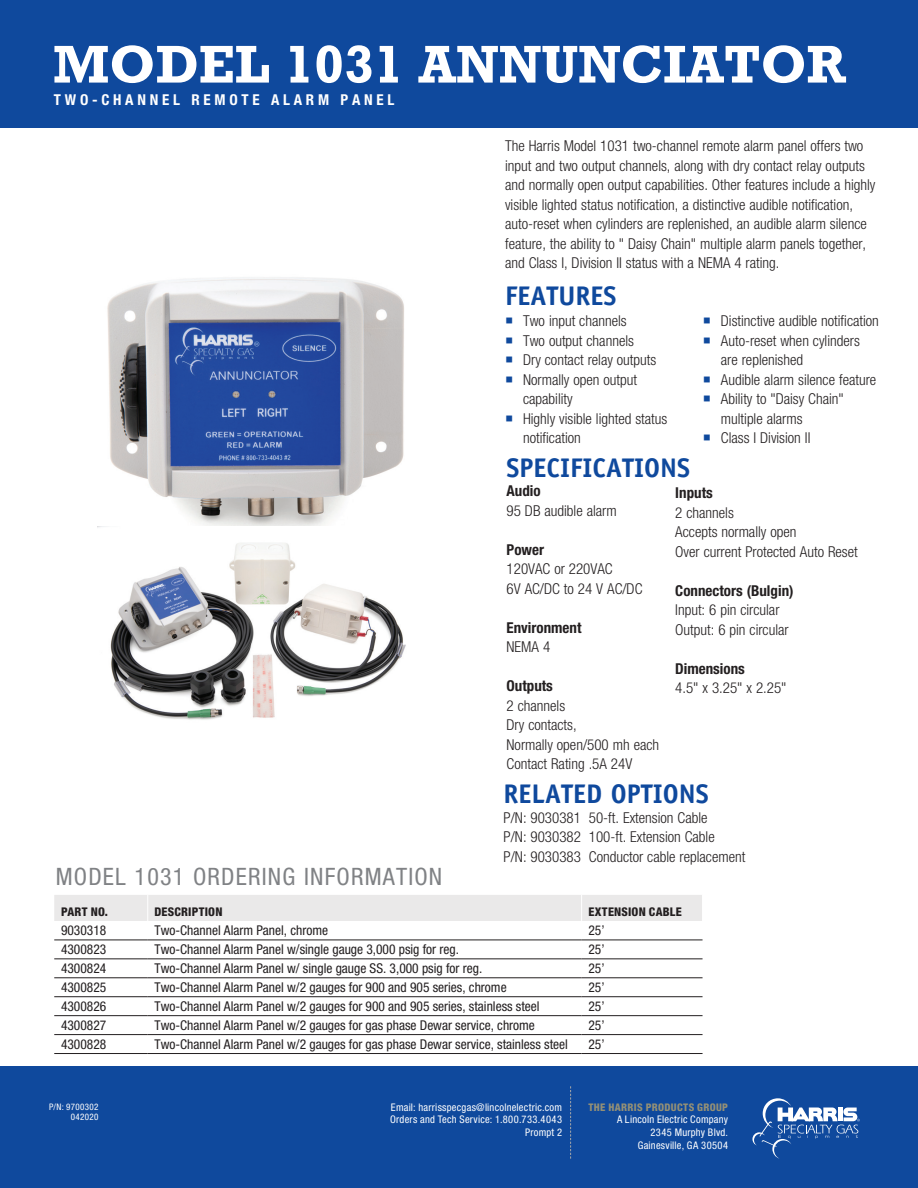
<style>
.page{position:relative;width:918px;height:1188px;background:#fff}
.page>*{position:absolute;margin:0;border:0;box-sizing:border-box;transform-origin:0 0}
.t1{font:700 54px "Rockwell Std";color:#fff}
.t2{font:700 27px "Officina Sans Std";color:#0f499d}
.t3{font:condensed 24px "Helvetica Neue LT Std";letter-spacing:.05em;color:#808285}
.t4{font:300 condensed 15px/19.5px "Helvetica Neue LT Std";color:#231f20}
.t5{font:700 condensed 15px "Helvetica Neue LT Std";color:#231f20}
.t6{font:700 condensed 15px "Helvetica Neue LT Std";letter-spacing:.25em;color:#fff}
.t7{font:condensed 13.5px "Helvetica Neue LT Std";color:#231f20}
.t8{font:800 condensed 12px "Helvetica Neue LT Std";letter-spacing:.02em;color:#231f20}
.t9{font:condensed 10.5px/12.6px "Helvetica Neue LT Std";letter-spacing:.025em;color:#fff;text-align:right}
.t10{font:800 condensed 10.5px "Helvetica Neue LT Std";letter-spacing:.03em;color:#949076}
.t11{font:condensed 9px/10.8px "Helvetica Neue LT Std";letter-spacing:.04em;color:#fff;text-align:right}
.s1{color:#0f499d}
</style>
<div class="page">
<div style="left:0;top:0;width:918px;height:127px;background:#0f499d"></div>
<div style="left:54px;top:895px;width:648px;height:26px;background:#eae9e9"></div>
<hr style="left:54px;top:940px;width:94px;height:1px;background:#231f20">
<hr style="left:148px;top:940px;width:434px;height:1px;background:#231f20">
<hr style="left:582px;top:940px;width:121px;height:1px;background:#231f20">
<hr style="left:54px;top:958px;width:94px;height:1px;background:#231f20">
<hr style="left:148px;top:958px;width:434px;height:1px;background:#231f20">
<hr style="left:582px;top:958px;width:121px;height:1px;background:#231f20">
<hr style="left:54px;top:977px;width:94px;height:1px;background:#231f20">
<hr style="left:148px;top:977px;width:434px;height:1px;background:#231f20">
<hr style="left:582px;top:977px;width:121px;height:1px;background:#231f20">
<hr style="left:54px;top:996px;width:94px;height:1px;background:#231f20">
<hr style="left:148px;top:996px;width:434px;height:1px;background:#231f20">
<hr style="left:582px;top:996px;width:121px;height:1px;background:#231f20">
<hr style="left:54px;top:1015px;width:94px;height:1px;background:#231f20">
<hr style="left:148px;top:1015px;width:434px;height:1px;background:#231f20">
<hr style="left:582px;top:1015px;width:121px;height:1px;background:#231f20">
<hr style="left:54px;top:1034px;width:94px;height:1px;background:#231f20">
<hr style="left:148px;top:1034px;width:434px;height:1px;background:#231f20">
<hr style="left:582px;top:1034px;width:121px;height:1px;background:#231f20">
<hr style="left:54px;top:1053px;width:94px;height:1px;background:#231f20">
<hr style="left:148px;top:1053px;width:434px;height:1px;background:#231f20">
<hr style="left:582px;top:1053px;width:121px;height:1px;background:#231f20">
<div style="left:0;top:1066px;width:918px;height:122px;background:#0f499d"></div>
<svg style="left:570px;top:1086px;width:1px;height:73px"></svg>
<svg style="left:752px;top:1098px;width:108px;height:61px"></svg>
<img style="left:97px;top:277px;width:307px;height:251px">
<img style="left:98px;top:526px;width:308px;height:194px">
<h1 class="t1" style="left:53px;top:32px;width:795px">MODEL 1031 ANNUNCIATOR</h1>
<p class="t6" style="left:54px;top:91px;width:342px">TWO-CHANNEL REMOTE ALARM PANEL</p>
<p class="t4" style="left:505px;top:136px;width:372px">The Harris Model 1031 two-channel remote alarm panel offers two input and two output channels, along with dry contact relay outputs and normally open output capabilities. Other features include a highly visible lighted status notification, a distinctive audible notification, auto-reset when cylinders are replenished, an audible alarm silence feature, the ability to " Daisy Chain" multiple alarm panels together, and Class I, Division II status with a NEMA 4 rating.</p>
<h2 class="t2" style="left:505px;top:279px;width:113px">FEATURES</h2>
<p class="t4" style="left:505px;top:311px;width:123px"><span class="s1">○</span> Two input channels</p>
<p class="t4" style="left:505px;top:331px;width:130px"><span class="s1">○</span> Two output channels</p>
<p class="t4" style="left:505px;top:350px;width:153px"><span class="s1">○</span> Dry contact relay outputs</p>
<p class="t4" style="left:523px;top:370px;width:115px;text-indent:-18px"><span class="s1">○</span> Normally open output capability</p>
<p class="t4" style="left:523px;top:409px;width:146px;text-indent:-18px"><span class="s1">○</span> Highly visible lighted status notification</p>
<p class="t4" style="left:703px;top:311px;width:178px"><span class="s1">○</span> Distinctive audible notification</p>
<p class="t4" style="left:721px;top:331px;width:140px;text-indent:-18px"><span class="s1">○</span> Auto-reset when cylinders are replenished</p>
<p class="t4" style="left:703px;top:370px;width:175px"><span class="s1">○</span> Audible alarm silence feature</p>
<p class="t4" style="left:721px;top:389px;width:124px;text-indent:-18px"><span class="s1">○</span> Ability to "Daisy Chain" multiple alarms</p>
<p class="t4" style="left:703px;top:428px;width:109px"><span class="s1">○</span> Class I Division II</p>
<h2 class="t2" style="left:507px;top:451px;width:185px">SPECIFICATIONS</h2>
<p class="t5" style="left:507px;top:482px;width:36px">Audio</p>
<p class="t4" style="left:507px;top:501px;width:112px">95 DB audible alarm</p>
<p class="t5" style="left:507px;top:540px;width:39px">Power</p>
<p class="t4" style="left:507px;top:559px;width:137px">120VAC or 220VAC<br>6V AC/DC to 24 V AC/DC</p>
<p class="t5" style="left:507px;top:618px;width:76px">Environment</p>
<p class="t4" style="left:507px;top:637px;width:45px">NEMA 4</p>
<p class="t5" style="left:507px;top:677px;width:48px">Outputs</p>
<p class="t4" style="left:507px;top:696px;width:154px">2 channels<br>Dry contacts,<br>Normally open/500 mh each<br>Contact Rating .5A 24V</p>
<p class="t5" style="left:675px;top:484px;width:39px">Inputs</p>
<p class="t4" style="left:675px;top:502px;width:184px">2 channels<br>Accepts normally open<br>Over current Protected Auto Reset</p>
<p class="t5" style="left:675px;top:581px;width:120px">Connectors (Bulgin)</p>
<p class="t4" style="left:675px;top:600px;width:115px">Input: 6 pin circular<br>Output: 6 pin circular</p>
<p class="t5" style="left:675px;top:659px;width:71px">Dimensions</p>
<p class="t4" style="left:675px;top:678px;width:113px">4.5" x 3.25" x 2.25"</p>
<h2 class="t2" style="left:504px;top:777px;width:207px">RELATED OPTIONS</h2>
<p class="t4" style="left:504px;top:807px;width:243px">P/N: 9030381 50-ft. Extension Cable<br>P/N: 9030382 100-ft. Extension Cable<br>P/N: 9030383 Conductor cable replacement</p>
<h3 class="t3" style="left:56px;top:863px;width:388px">MODEL 1031 ORDERING INFORMATION</h3>
<p class="t8" style="left:61px;top:904px;width:49px">PART NO.</p>
<p class="t8" style="left:155px;top:904px;width:70px">DESCRIPTION</p>
<p class="t8" style="left:588px;top:904px;width:95px">EXTENSION CABLE</p>
<p class="t7" style="left:61px;top:923px;width:47px">9030318</p>
<p class="t7" style="left:155px;top:923px;width:175px">Two-Channel Alarm Panel, chrome</p>
<p class="t7" style="left:588px;top:923px;width:18px">25’</p>
<p class="t7" style="left:61px;top:942px;width:47px">4300823</p>
<p class="t7" style="left:155px;top:942px;width:306px">Two-Channel Alarm Panel w/single gauge 3,000 psig for reg.</p>
<p class="t7" style="left:588px;top:942px;width:18px">25’</p>
<p class="t7" style="left:61px;top:961px;width:47px">4300824</p>
<p class="t7" style="left:155px;top:961px;width:329px">Two-Channel Alarm Panel w/ single gauge SS. 3,000 psig for reg.</p>
<p class="t7" style="left:588px;top:961px;width:18px">25’</p>
<p class="t7" style="left:61px;top:979px;width:47px">4300825</p>
<p class="t7" style="left:155px;top:979px;width:354px">Two-Channel Alarm Panel w/2 gauges for 900 and 905 series, chrome</p>
<p class="t7" style="left:588px;top:979px;width:18px">25’</p>
<p class="t7" style="left:61px;top:998px;width:47px">4300826</p>
<p class="t7" style="left:155px;top:998px;width:387px">Two-Channel Alarm Panel w/2 gauges for 900 and 905 series, stainless steel</p>
<p class="t7" style="left:588px;top:998px;width:18px">25’</p>
<p class="t7" style="left:61px;top:1017px;width:47px">4300827</p>
<p class="t7" style="left:155px;top:1017px;width:382px">Two-Channel Alarm Panel w/2 gauges for gas phase Dewar service, chrome</p>
<p class="t7" style="left:588px;top:1017px;width:18px">25’</p>
<p class="t7" style="left:61px;top:1036px;width:47px">4300828</p>
<p class="t7" style="left:155px;top:1036px;width:415px">Two-Channel Alarm Panel w/2 gauges for gas phase Dewar service, stainless steel</p>
<p class="t7" style="left:588px;top:1036px;width:18px">25’</p>
<p class="t11" style="left:49px;top:1101px;width:51px">P/N: 9700302<br>042020</p>
<p class="t9" style="left:390px;top:1101px;width:174px">Email: harrisspecgas@lincolnelectric.com<br>Orders and Tech Service: 1.800.733.4043<br>Prompt 2</p>
<p class="t10" style="left:588px;top:1101px;width:141px">THE HARRIS PRODUCTS GROUP</p>
<p class="t9" style="left:617px;top:1113px;width:113px">A Lincoln Electric Company<br>2345 Murphy Blvd.<br>Gainesville, GA 30504</p>
</div>
